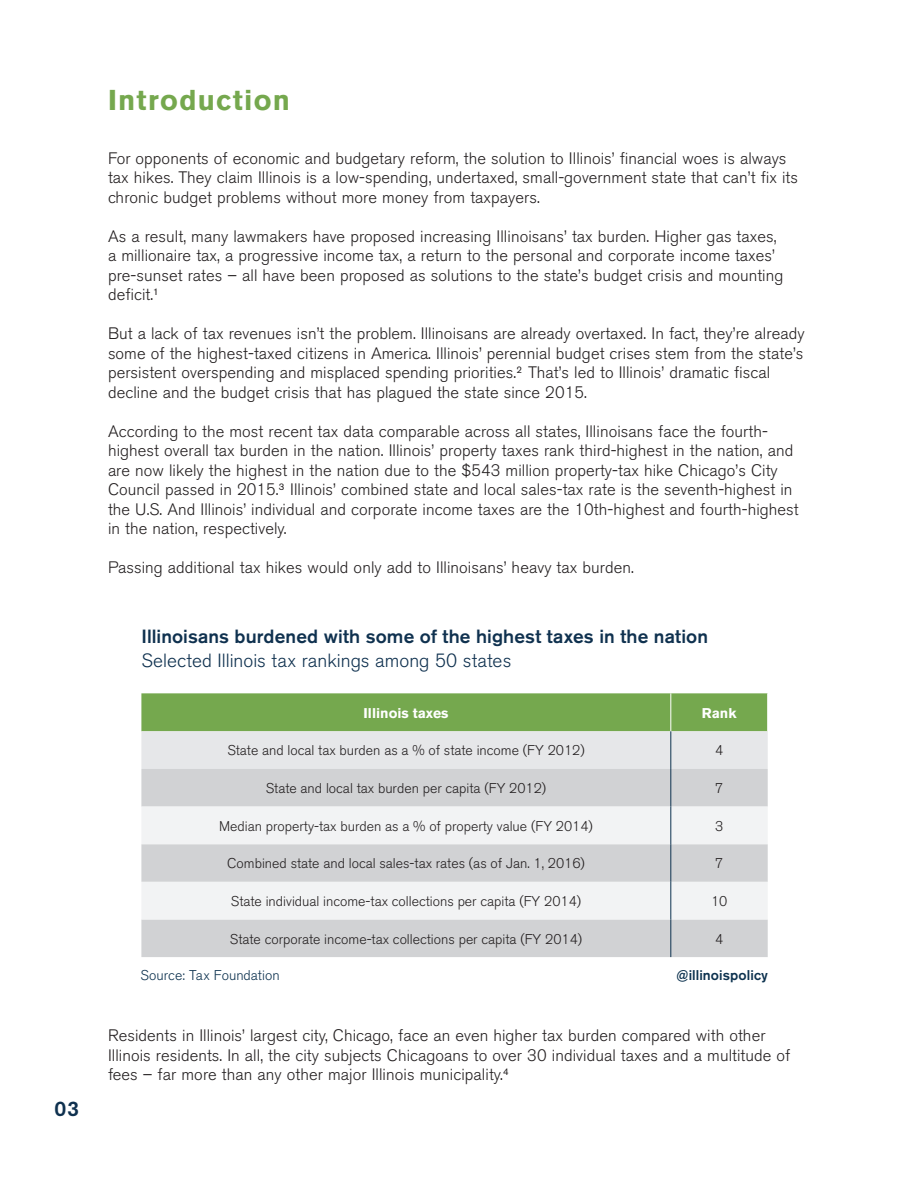
<style>
.page{position:relative;width:918px;height:1188px;background:#fff}
.page>*{position:absolute;margin:0;border:0;box-sizing:border-box;transform-origin:0 0}
.t1{font:700 28.5px "Akzidenz Grotesk BE";letter-spacing:.045em;color:#75a84e}
.t2{font:500 21px "Akzidenz Grotesk BE";color:#0f314f}
.t3{font:500 18.9px "Akzidenz Grotesk BE";letter-spacing:.005em;color:#0f314f}
.t4{font:300 18.9px "Akzidenz Grotesk BE";color:#0f314f}
.t5{font:300 16.5px/19.5px "Akzidenz Grotesk BE";letter-spacing:.005em;color:#231f20}
.t6{font:300 14.1px "Akzidenz Grotesk BE";color:#231f20}
.t7{font:300 14.1px "Akzidenz Grotesk BE";color:#0d324f}
.t8{font:700 14.1px "Akzidenz Grotesk BE";color:#fff}
.t9{font:500 14.1px "Akzidenz Grotesk BE";letter-spacing:.005em;color:#0d324f}
</style>
<div class="page">
<svg style="left:141px;top:693px;width:627px;height:76px;background:#aec79c"></svg>
<div style="left:141px;top:769px;width:627px;height:188px;background:#d1d2d4"></div>
<svg style="left:141px;top:807px;width:627px;height:112px;fill:#f2f3f4"></svg>
<hr style="left:671px;top:693px;width:1px;height:38px;background:#fff">
<hr style="left:767px;top:693px;width:1px;height:38px;background:#fff">
<hr style="left:671px;top:731px;width:1px;height:38px;background:#0d324f">
<hr style="left:671px;top:769px;width:1px;height:38px;background:#0d324f">
<hr style="left:671px;top:807px;width:1px;height:37px;background:#0d324f">
<hr style="left:671px;top:844px;width:1px;height:38px;background:#0d324f">
<hr style="left:671px;top:882px;width:1px;height:37px;background:#0d324f">
<hr style="left:671px;top:919px;width:1px;height:38px;background:#0d324f">
<p class="t2" style="left:54px;top:1096px;width:26px">03</p>
<h1 class="t1" style="left:108px;top:83px;width:184px">Introduction</h1>
<p class="t5" style="left:108px;top:150px;width:692px">For opponents of economic and budgetary reform, the solution to Illinois’ financial woes is always tax hikes. They claim Illinois is a low-spending, undertaxed, small-government state that can’t fix its chronic budget problems without more money from taxpayers.</p>
<p class="t5" style="left:108px;top:228px;width:677px">As a result, many lawmakers have proposed increasing Illinoisans’ tax burden. Higher gas taxes, a millionaire tax, a progressive income tax, a return to the personal and corporate income taxes’ pre-sunset rates – all have been proposed as solutions to the state’s budget crisis and mounting deficit.<sup>1</sup></p>
<p class="t5" style="left:108px;top:326px;width:698px">But a lack of tax revenues isn’t the problem. Illinoisans are already overtaxed. In fact, they’re already some of the highest-taxed citizens in America. Illinois’ perennial budget crises stem from the state’s persistent overspending and misplaced spending priorities.<sup>2</sup> That’s led to Illinois’ dramatic fiscal decline and the budget crisis that has plagued the state since 2015.</p>
<p class="t5" style="left:108px;top:423px;width:692px">According to the most recent tax data comparable across all states, Illinoisans face the fourth&shy;highest overall tax burden in the nation. Illinois’ property taxes rank third-highest in the nation, and are now likely the highest in the nation due to the $543 million property-tax hike Chicago’s City Council passed in 2015.<sup>3</sup> Illinois’ combined state and local sales-tax rate is the seventh-highest in the U.S. And Illinois’ individual and corporate income taxes are the 10th-highest and fourth-highest in the nation, respectively.</p>
<p class="t5" style="left:108px;top:560px;width:527px">Passing additional tax hikes would only add to Illinoisans’ heavy tax burden.</p>
<p class="t3" style="left:141px;top:625px;width:568px">Illinoisans burdened with some of the highest taxes in the nation</p>
<p class="t4" style="left:141px;top:654px;width:372px">Selected Illinois tax rankings among 50 states</p>
<p class="t8" style="left:364px;top:705px;width:87px">Illinois taxes</p>
<p class="t8" style="left:702px;top:705px;width:36px">Rank</p>
<p class="t6" style="left:227px;top:745px;width:359px">State and local tax burden as a % of state income (FY 2012)</p>
<p class="t6" style="left:715px;top:745px;width:10px">4</p>
<p class="t6" style="left:266px;top:783px;width:282px">State and local tax burden per capita (FY 2012)</p>
<p class="t6" style="left:715px;top:783px;width:10px">7</p>
<p class="t6" style="left:219px;top:821px;width:375px">Median property-tax burden as a % of property value (FY 2014)</p>
<p class="t6" style="left:715px;top:821px;width:10px">3</p>
<p class="t6" style="left:227px;top:858px;width:359px">Combined state and local sales-tax rates (as of Jan. 1, 2016)</p>
<p class="t6" style="left:715px;top:858px;width:10px">7</p>
<p class="t6" style="left:231px;top:896px;width:352px">State individual income-tax collections per capita (FY 2014)</p>
<p class="t6" style="left:711px;top:896px;width:18px">10</p>
<p class="t6" style="left:230px;top:934px;width:354px">State corporate income-tax collections per capita (FY 2014)</p>
<p class="t6" style="left:715px;top:934px;width:10px">4</p>
<p class="t7" style="left:141px;top:970px;width:141px">Source: Tax Foundation</p>
<p class="t9" style="left:676px;top:967px;width:93px">@illinoispolicy</p>
<p class="t5" style="left:108px;top:1028px;width:684px">Residents in Illinois’ largest city, Chicago, face an even higher tax burden compared with other<br>Illinois residents. In all, the city subjects Chicagoans to over 30 individual taxes and a multitude of fees – far more than any other major Illinois municipality.<sup>4</sup></p>
</div>
